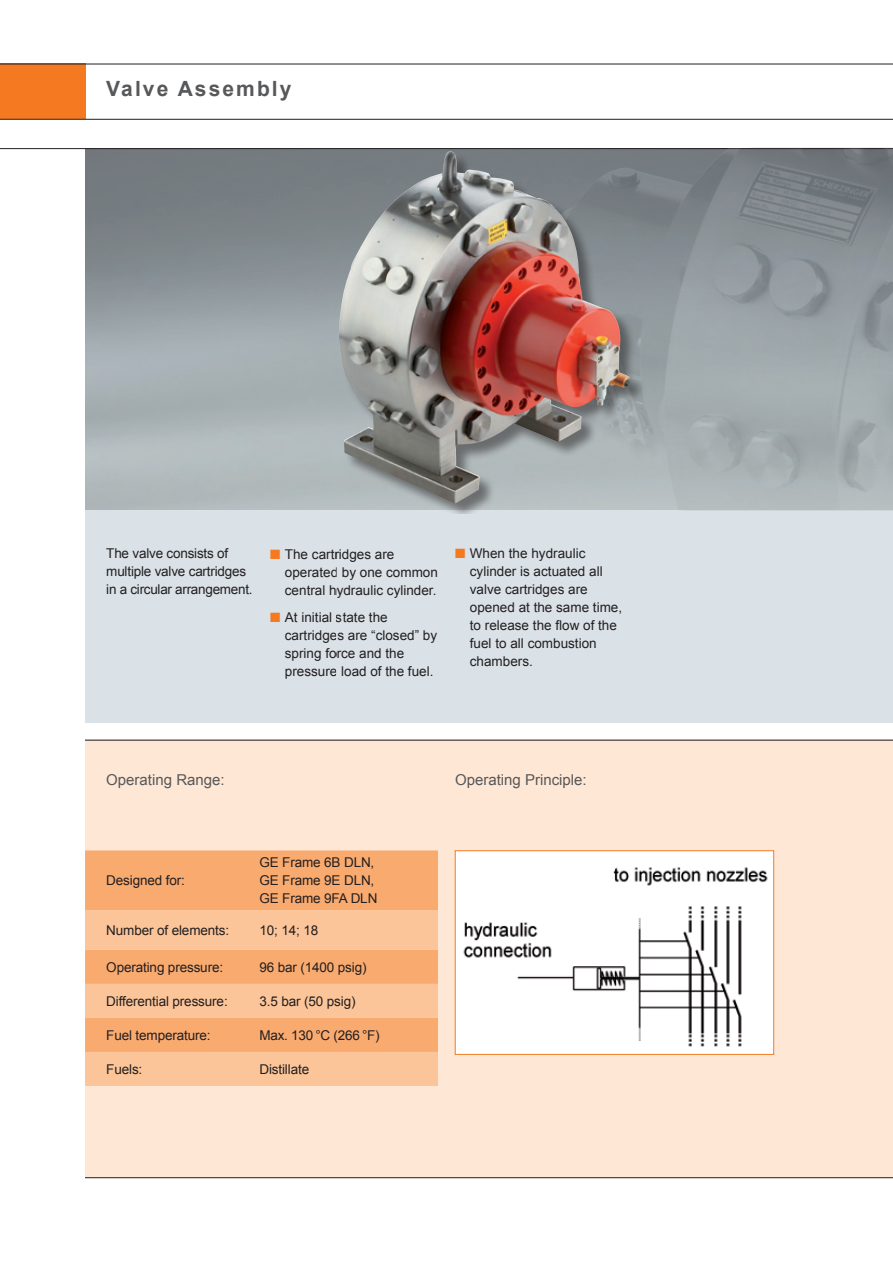
<style>
.page{position:relative;width:893px;height:1263px;background:#fff}
.page>*{position:absolute;margin:0;border:0;box-sizing:border-box;transform-origin:0 0}
.t1{font:700 21px "Arial";letter-spacing:.1em;color:#57585a}
.t2{font:15px "Arial";color:#57585a}
.t3{font:13.5px/18px "Arial";color:#231f20}
.t4{font:13.5px "Arial";letter-spacing:-.02em;color:#231f20}
.s1{color:#f47921}
</style>
<div class="page">
<div style="left:85px;top:740px;width:808px;height:438px;background:#fee7d4"></div>
<img style="left:85px;top:149px;width:440px;height:361px">
<hr style="left:85px;top:740px;width:808px;height:1px;background:#231f20">
<hr style="left:85px;top:1177px;width:808px;height:1px;background:#231f20">
<svg style="left:0;top:64px;width:893px;height:85px"></svg>
<hr style="left:0;top:119px;width:893px;height:1px;background:#231f20">
<div style="left:85px;top:510px;width:808px;height:213px;background:#dae2e7"></div>
<div style="left:85px;top:850px;width:353px;height:60px;background:#f9aa6f"></div>
<svg style="left:85px;top:910px;width:353px;height:176px;background:#faba88"></svg>
<img style="left:525px;top:148px;width:368px;height:362px">
<div style="left:339px;top:151px;width:307px;height:363px;background:#231f20;opacity:.5"></div>
<img style="left:339px;top:151px;width:292px;height:352px">
<img style="left:457px;top:852px;width:315px;height:200px">
<div style="left:455px;top:850px;width:319px;height:204px;border:1px solid #f47921"></div>
<h1 class="t1" style="left:106px;top:77px;width:187px">Valve Assembly</h1>
<p class="t3" style="left:106px;top:545px;width:148px">The valve consists of multiple valve cartridges in a circular arrangement.</p>
<p class="t3" style="left:470px;top:545px;width:154px;text-indent:-15px"><span class="s1">■</span> When the hydraulic cylinder is actuated all valve cartridges are opened at the same time, to release the flow of the fuel to all combustion chambers.</p>
<p class="t3" style="left:285px;top:545px;width:155px;text-indent:-15px"><span class="s1">■</span> The cartridges are operated by one common central hydraulic cylinder.</p>
<p class="t3" style="left:285px;top:608px;width:154px;text-indent:-15px"><span class="s1">■</span> At initial state the cartridges are “closed” by spring force and the pressure load of the fuel.</p>
<p class="t2" style="left:106px;top:771px;width:120px">Operating Range:</p>
<p class="t2" style="left:455px;top:771px;width:133px">Operating Principle:</p>
<p class="t3" style="left:106px;top:871px;width:80px">Designed for:</p>
<p class="t3" style="left:259px;top:853px;width:120px">GE Frame 6B DLN,<br>GE Frame 9E DLN,<br>GE Frame 9FA DLN</p>
<p class="t3" style="left:106px;top:921px;width:124px">Number of elements:</p>
<p class="t3" style="left:259px;top:921px;width:60px">10; 14; 18</p>
<p class="t3" style="left:106px;top:958px;width:118px">Operating pressure:</p>
<p class="t3" style="left:259px;top:958px;width:109px">96 bar (1400 psig)</p>
<p class="t3" style="left:106px;top:992px;width:123px">Differential pressure:</p>
<p class="t3" style="left:259px;top:992px;width:98px">3.5 bar (50 psig)</p>
<p class="t3" style="left:106px;top:1026px;width:106px">Fuel temperature:</p>
<p class="t4" style="left:259px;top:1027px;width:122px">Max. 130 °C (266 °F)</p>
<p class="t3" style="left:106px;top:1060px;width:38px">Fuels:</p>
<p class="t3" style="left:259px;top:1060px;width:51px">Distillate</p>
</div>
